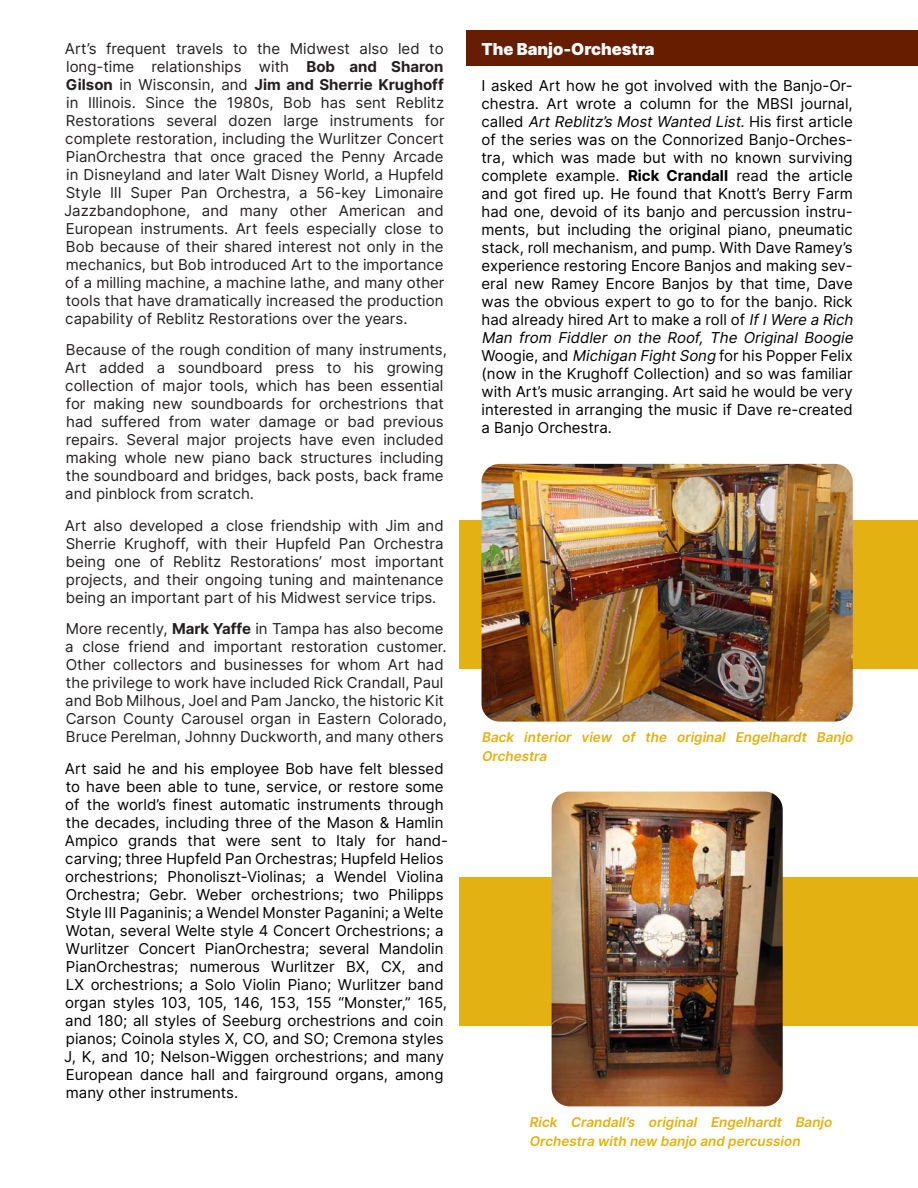
<style>
.page{position:relative;width:918px;height:1188px;background:#fff}
.page>*{position:absolute;margin:0;border:0;box-sizing:border-box;transform-origin:0 0}
.t1{font:900 16.5px "Inter";color:#fff}
.t2{font:15px/18px "Inter";color:#000}
.t3{font:15px/18px "Inter";color:#231f20;text-align:justify}
.t4{font:italic 600 13.5px/18.3px "Inter";color:#e3b111}
.s1{font-weight:700}
.s2{font-style:italic}
</style>
<div class="page">
<div style="left:459px;top:520px;width:459px;height:148px;background:#e3b111"></div>
<div style="left:459px;top:878px;width:459px;height:148px;background:#e3b111"></div>
<img style="left:482px;top:464px;width:371px;height:258px">
<img style="left:552px;top:792px;width:231px;height:314px">
<div style="left:467px;top:30px;width:451px;height:35px;background:#661d00"></div>
<p class="t3" style="left:64px;top:39px;width:382px">Art’s frequent travels to the Midwest also led to long-time relationships with <span class="s1">Bob and Sharon Gilson</span> in Wisconsin, and <span class="s1">Jim and Sherrie Krughoff </span>in Illinois. Since the 1980s, Bob has sent Reblitz Restorations several dozen large instruments for complete restoration, including the Wurlitzer Concert PianOrchestra that once graced the Penny Arcade in Disneyland and later Walt Disney World, a Hupfeld Style III Super Pan Orchestra, a 56-key Limonaire Jazzbandophone, and many other American and European instruments. Art feels especially close to Bob because of their shared interest not only in the mechanics, but Bob introduced Art to the importance of a milling machine, a machine lathe, and many other tools that have dramatically increased the production capability of Reblitz Restorations over the years.</p>
<p class="t3" style="left:65px;top:340px;width:383px;text-align:left">Because of the rough condition of many instruments, Art added a soundboard press to his growing collection of major tools, which has been essential for making new soundboards for orchestrions that had suffered from water damage or bad previous repairs. Several major projects have even included making whole new piano back structures including the soundboard and bridges, back posts, back frame and pinblock from scratch.</p>
<p class="t3" style="left:65px;top:516px;width:381px">Art also developed a close friendship with Jim and Sherrie Krughoff, with their Hupfeld Pan Orchestra being one of Reblitz Restorations’ most important projects, and their ongoing tuning and maintenance being an important part of his Midwest service trips.</p>
<p class="t3" style="left:65px;top:619px;width:383px;text-align:left">More recently, <span class="s1">Mark Yaffe</span> in Tampa has also become a close friend and important restoration customer.<br>Other collectors and businesses for whom Art had the privilege to work have included Rick Crandall, Paul and Bob Milhous, Joel and Pam Jancko, the historic Kit Carson County Carousel organ in Eastern Colorado, Bruce Perelman, Johnny Duckworth, and many others</p>
<p class="t2" style="left:64px;top:759px;width:385px">Art said he and his employee Bob have felt blessed to have been able to tune, service, or restore some of the world’s finest automatic instruments through the decades, including three of the Mason &amp; Hamlin Ampico grands that were sent to Italy for hand&shy;carving; three Hupfeld Pan Orchestras; Hupfeld Helios orchestrions; Phonoliszt-Violinas; a Wendel Violina Orchestra; Gebr. Weber orchestrions; two Philipps Style III Paganinis; a Wendel Monster Paganini; a Welte Wotan, several Welte style 4 Concert Orchestrions; a Wurlitzer Concert PianOrchestra; several Mandolin PianOrchestras; numerous Wurlitzer BX, CX, and LX orchestrions; a Solo Violin Piano; Wurlitzer band organ styles 103, 105, 146, 153, 155 “Monster,” 165, and 180; all styles of Seeburg orchestrions and coin pianos; Coinola styles X, CO, and SO; Cremona styles J, K, and 10; Nelson-Wiggen orchestrions; and many European dance hall and fairground organs, among many other instruments.</p>
<p class="t1" style="left:482px;top:37px;width:175px">The Banjo-Orchestra</p>
<p class="t2" style="left:482px;top:76px;width:376px">I asked Art how he got involved with the Banjo-Or&shy;chestra. Art wrote a column for the MBSI journal, c a l l e d <span class="s2">ArtReblitz’s MostWanted List</span>. H i s f i r s t a r t i c l e of the series was on the Connorized Banjo-Orches&shy;tra, which was made but with no known surviving complete example. <span class="s1">Rick Crandall</span> read the article and got fired up. He found that Knott’s Berry Farm had one, devoid of its banjo and percussion instru&shy;ments, but including the original piano, pneumatic stack, roll mechanism, and pump. With Dave Ramey’s experience restoring Encore Banjos and making sev&shy;eral new Ramey Encore Banjos by that time, Dave was the obvious expert to go to for the banjo. Rick had already hired Art to make a roll of <span class="s2">IfIWere a Rich Man from Fiddler on the Roof, The Original Boogie </span>Woogie, and <span class="s2">Michigan FightSong</span> for his Popper Felix (now in the Krughoff Collection) and so was familiar with Art’s music arranging. Art said he would be very interested in arranging the music if Dave re-created a Banjo Orchestra.</p>
<p class="t4" style="left:482px;top:728px;width:376px">Back interior view of the original Engelhardt Banjo<br>Orchestra</p>
<p class="t4" style="left:529px;top:1113px;width:307px">Rick Crandall’s original Engelhardt Banjo<br>Orchestra with new banjo and percussion</p>
</div>
